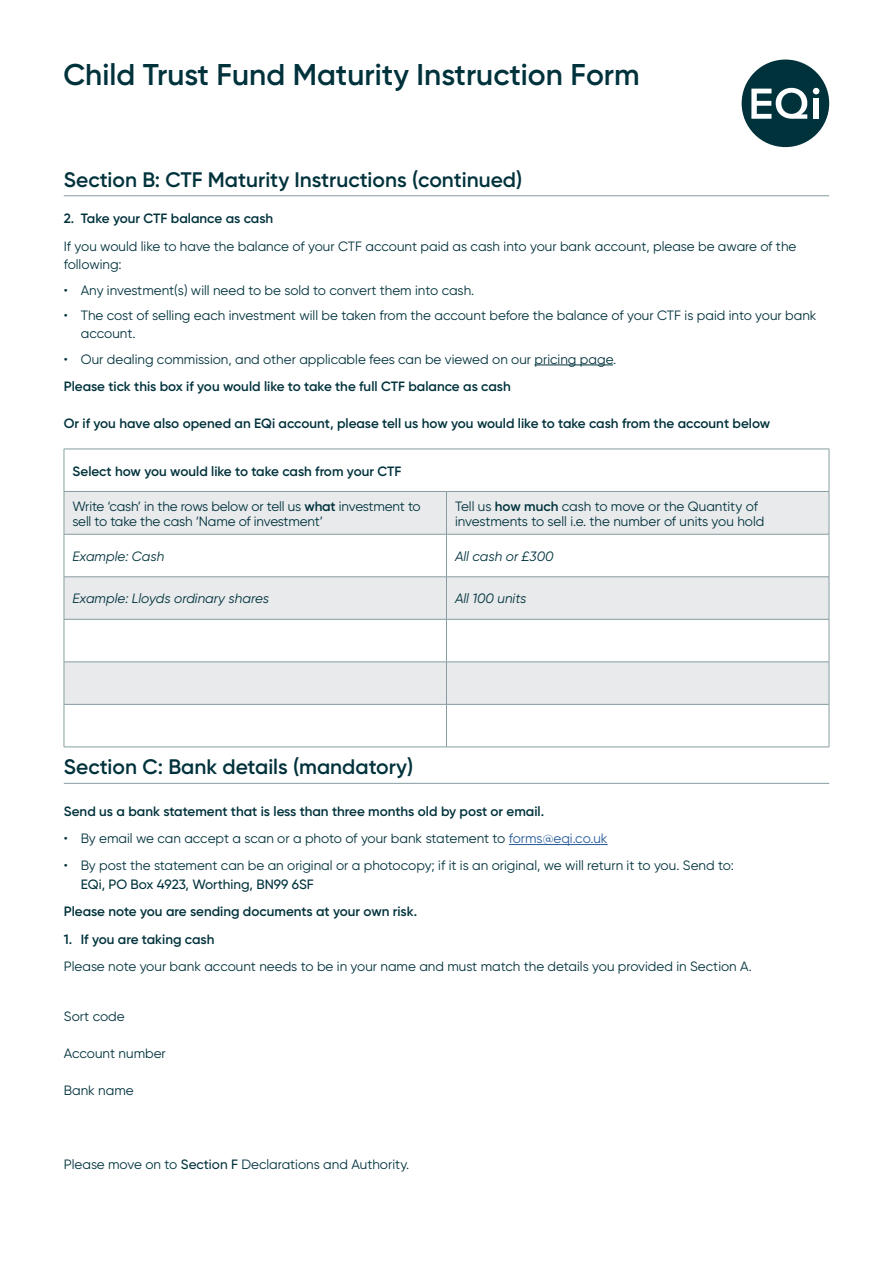
<style>
.page{position:relative;width:893px;height:1263px;background:#fff}
.page>*{position:absolute;margin:0;border:0;box-sizing:border-box;transform-origin:0 0}
.t1{font:600 30px "Gilroy";color:#00323c}
.t2{font:600 21px "Gilroy";color:#00323c}
.t3{font:13.5px/18.8px "Gilroy";color:#00323c}
.t4{font:600 13.5px "Gilroy";color:#00323c}
.t5{font:italic 13.5px "Gilroy";color:#00323c}
.t6{font:500 13.5px "Gilroy";color:#00323c}
.s1{font-weight:600}
.s2{color:#275b9b}
.s3{font-weight:500}
</style>
<div class="page">
<div style="left:742px;top:60px;width:87px;height:87px;background:#00323c;border-radius:50%"></div>
<svg style="left:751px;top:88px;width:56px;height:31px"></svg>
<div style="left:814px;top:98px;width:5px;height:21px;background:#fff"></div>
<svg style="left:813px;top:88px;width:6px;height:6px"></svg>
<hr style="left:535px;top:365px;width:78px;height:1px;background:#00323c">
<svg style="left:65px;top:492px;width:764px;height:212px;fill:#e8eaec"></svg>
<hr style="left:64px;top:492px;width:1px;height:42px;background:#869da1">
<hr style="left:446px;top:492px;width:1px;height:42px;background:#869da1">
<hr style="left:829px;top:492px;width:1px;height:42px;background:#869da1">
<hr style="left:64px;top:534px;width:382px;height:1px;background:#869da1">
<hr style="left:64px;top:534px;width:1px;height:43px;background:#869da1">
<hr style="left:446px;top:534px;width:383px;height:1px;background:#869da1">
<hr style="left:446px;top:534px;width:1px;height:43px;background:#869da1">
<hr style="left:829px;top:534px;width:1px;height:43px;background:#869da1">
<hr style="left:64px;top:576px;width:382px;height:1px;background:#869da1">
<hr style="left:64px;top:577px;width:1px;height:42px;background:#869da1">
<hr style="left:446px;top:576px;width:383px;height:1px;background:#869da1">
<hr style="left:446px;top:577px;width:1px;height:42px;background:#869da1">
<hr style="left:829px;top:577px;width:1px;height:42px;background:#869da1">
<hr style="left:64px;top:619px;width:382px;height:1px;background:#869da1">
<hr style="left:64px;top:619px;width:1px;height:43px;background:#869da1">
<hr style="left:446px;top:619px;width:383px;height:1px;background:#869da1">
<hr style="left:446px;top:619px;width:1px;height:43px;background:#869da1">
<hr style="left:829px;top:619px;width:1px;height:43px;background:#869da1">
<hr style="left:64px;top:662px;width:382px;height:1px;background:#869da1">
<hr style="left:64px;top:662px;width:1px;height:42px;background:#869da1">
<hr style="left:446px;top:662px;width:383px;height:1px;background:#869da1">
<hr style="left:446px;top:662px;width:1px;height:42px;background:#869da1">
<hr style="left:829px;top:662px;width:1px;height:42px;background:#869da1">
<hr style="left:64px;top:704px;width:382px;height:1px;background:#869da1">
<hr style="left:64px;top:704px;width:1px;height:43px;background:#869da1">
<hr style="left:446px;top:704px;width:383px;height:1px;background:#869da1">
<hr style="left:446px;top:704px;width:1px;height:43px;background:#869da1">
<hr style="left:829px;top:704px;width:1px;height:43px;background:#869da1">
<hr style="left:64px;top:747px;width:382px;height:1px;background:#869da1">
<hr style="left:446px;top:747px;width:383px;height:1px;background:#869da1">
<hr style="left:64px;top:449px;width:382px;height:1px;background:#869da1">
<hr style="left:64px;top:449px;width:1px;height:42px;background:#869da1">
<hr style="left:446px;top:449px;width:383px;height:1px;background:#869da1">
<hr style="left:64px;top:491px;width:382px;height:1px;background:#869da1">
<hr style="left:446px;top:491px;width:383px;height:1px;background:#869da1">
<hr style="left:829px;top:449px;width:1px;height:42px;background:#869da1">
<hr style="left:64px;top:195px;width:765px;height:1px;background:#869da1">
<hr style="left:509px;top:844px;width:99px;height:1px;background:#275b9b">
<hr style="left:64px;top:783px;width:765px;height:1px;background:#869da1">
<h1 class="t1" style="left:63px;top:56px;width:578px">Child Trust Fund Maturity Instruction Form</h1>
<h2 class="t2" style="left:64px;top:167px;width:460px">Section B: CTF Maturity Instructions (continued)</h2>
<p class="t4" style="left:64px;top:210px;width:211px">2. Take your CTF balance as cash</p>
<p class="t3" style="left:64px;top:236px;width:734px">If you would like to have the balance of your CTF account paid as cash into your bank account, please be aware of the following:</p>
<p class="t3" style="left:64px;top:280px;width:412px">• Any investment(s) will need to be sold to convert them into cash.</p>
<p class="t3" style="left:81px;top:305px;width:737px;text-indent:-17px">• The cost of selling each investment will be taken from the account before the balance of your CTF is paid into your bank account.</p>
<p class="t3" style="left:64px;top:349px;width:554px">• Our dealing commission, and other applicable fees can be viewed on our pricing page.</p>
<p class="t4" style="left:64px;top:378px;width:448px">Please tick this box if you would like to take the full CTF balance as cash</p>
<p class="t4" style="left:64px;top:415px;width:708px">Or if you have also opened an EQi account, please tell us how you would like to take cash from the account below</p>
<p class="t4" style="left:72px;top:462px;width:330px">Select how you would like to take cash from your CTF</p>
<p class="t3" style="left:72px;top:498px;width:350px;line-height:15px">Write ‘cash’ in the rows below or tell us <span class="s1">what</span> investment to sell to take the cash ‘Name of investment’</p>
<p class="t3" style="left:455px;top:498px;width:311px;line-height:15px">Tell us <span class="s1">how much</span> cash to move or the Quantity of investments to sell i.e. the number of units you hold</p>
<p class="t5" style="left:72px;top:548px;width:93px">Example: Cash</p>
<p class="t5" style="left:455px;top:548px;width:100px">All cash or £300</p>
<p class="t5" style="left:72px;top:590px;width:198px">Example: Lloyds ordinary shares</p>
<p class="t5" style="left:455px;top:590px;width:73px">All 100 units</p>
<h2 class="t2" style="left:64px;top:754px;width:351px">Section C: Bank details (mandatory)</h2>
<p class="t4" style="left:64px;top:803px;width:482px">Send us a bank statement that is less than three months old by post or email.</p>
<p class="t3" style="left:64px;top:829px;width:545px">• By email we can accept a scan or a photo of your bank statement to <span class="s2">forms@eqi.co.uk</span></p>
<p class="t3" style="left:64px;top:856px;width:671px">• By post the statement can be an original or a photocopy; if it is an original, we will return it to you. Send to:</p>
<p class="t6" style="left:81px;top:876px;width:234px">EQi, PO Box 4923, Worthing, BN99 6SF</p>
<p class="t4" style="left:64px;top:903px;width:355px">Please note you are sending documents at your own risk.</p>
<p class="t4" style="left:64px;top:931px;width:152px">1. If you are taking cash</p>
<p class="t3" style="left:64px;top:957px;width:690px">Please note your bank account needs to be in your name and must match the details you provided in Section A.</p>
<p class="t3" style="left:64px;top:1007px;width:62px">Sort code</p>
<p class="t3" style="left:64px;top:1044px;width:104px">Account number</p>
<p class="t3" style="left:64px;top:1080px;width:71px">Bank name</p>
<p class="t3" style="left:64px;top:1154px;width:347px">Please move on to <span class="s3">Section F</span> Declarations and Authority.</p>
</div>
